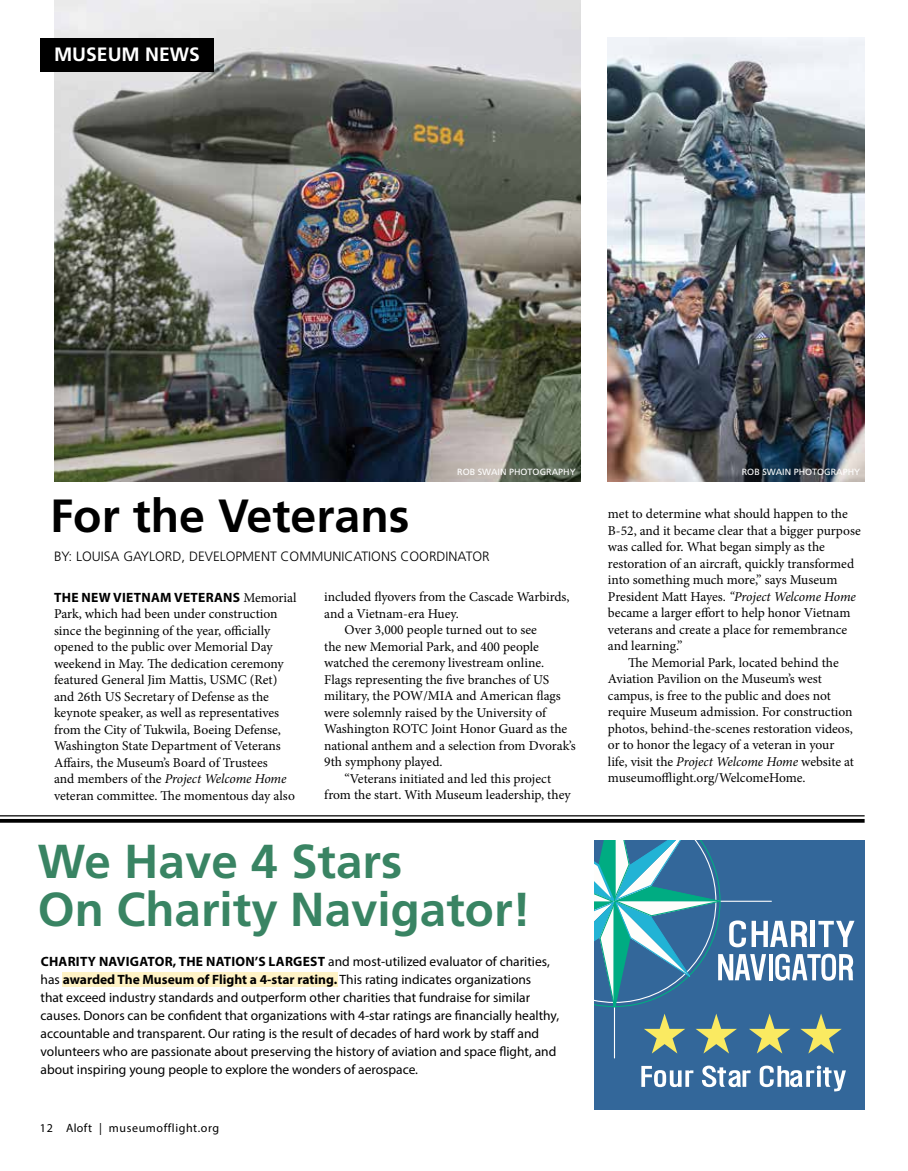
<style>
.page{position:relative;width:908px;height:1171px;background:#fff}
.page>*{position:absolute;margin:0;border:0;box-sizing:border-box;transform-origin:0 0}
.t1{font:700 47.55px/47.5px "Frutiger LT Std";color:#398463}
.t2{font:700 46.5px "Frutiger LT Std";color:#000}
.t3{font:700 19.35px "Frutiger LT Std";color:#fff}
.t4{font:13.5px/16.5px "Minion Pro";letter-spacing:-.005em;color:#000}
.t5{font:13.5px/18px "Myriad Pro";color:#000}
.t6{font:300 13.5px "Frutiger LT Std";color:#000}
.t7{font:700 13.5px "Myriad Pro";letter-spacing:.02em;color:#000}
.t8{font:12px "Myriad Pro";letter-spacing:.05em;color:#000}
.t9{font:9px "Frutiger LT Std";color:#fff}
.s1{font-family:"Minion Pro";font-weight:400}
.s2{font-style:italic}
.s3{font-weight:700}
</style>
<div class="page">
<div style="left:62px;top:972px;width:276px;height:15px;background:#fff3c5"></div>
<hr style="left:0;top:819px;width:864px;height:3px;background:#000">
<hr style="left:0;top:815px;width:864px;height:1px;background:#000">
<img style="left:54px;top:0;width:526px;height:482px">
<img style="left:608px;top:38px;width:256px;height:444px">
<div style="left:40px;top:38px;width:173px;height:33px;background:#000"></div>
<svg style="left:594px;top:840px;width:270px;height:270px;background:#5083a6"></svg>
<h3 class="t3" style="left:54px;top:43px;width:147px">MUSEUM NEWS</h3>
<p class="t9" style="left:457px;top:467px;width:120px">ROB SWAIN PHOTOGRAPHY</p>
<p class="t9" style="left:741px;top:467px;width:120px">ROB SWAIN PHOTOGRAPHY</p>
<h2 class="t2" style="left:50px;top:488px;width:361px">For the Veterans</h2>
<p class="t6" style="left:54px;top:548px;width:437px">BY: LOUISA GAYLORD, DEVELOPMENT COMMUNICATIONS COORDINATOR</p>
<p class="t7" style="left:54px;top:588px;width:244px">THE NEW VIETNAM VETERANS <span class="s1">Memorial</span></p>
<p class="t4" style="left:54px;top:605px;width:242px">Park, which had been under construction since the beginning of the year, officially opened to the public over Memorial Day weekend in May. The dedication ceremony featured General Jim Mattis, USMC (Ret) and 26th US Secretary of Defense as the keynote speaker, as well as representatives from the City of Tukwila, Boeing Defense, Washington State Department of Veterans Affairs, the Museum’s Board of Trustees<br>and members of the <span class="s2">Project Welcome Home </span>veteran committee. The momentous day also</p>
<p class="t4" style="left:324px;top:589px;width:247px">included flyovers from the Cascade Warbirds,</p>
<p class="t4" style="left:324px;top:605px;width:136px">and a Vietnam-era Huey.</p>
<p class="t4" style="left:344px;top:622px;width:194px">Over 3,000 people turned out to see</p>
<p class="t4" style="left:324px;top:638px;width:216px">the new Memorial Park, and 400 people</p>
<p class="t4" style="left:324px;top:655px;width:221px">watched the ceremony livestream online.</p>
<p class="t4" style="left:324px;top:671px;width:226px">Flags representing the five branches of US</p>
<p class="t4" style="left:324px;top:688px;width:238px">military, the POW/MIA and American flags</p>
<p class="t4" style="left:324px;top:704px;width:223px">were solemnly raised by the University of</p>
<p class="t4" style="left:324px;top:721px;width:244px">Washington ROTC Joint Honor Guard as the</p>
<p class="t4" style="left:324px;top:737px;width:253px">national anthem and a selection from Dvorak’s</p>
<p class="t4" style="left:324px;top:754px;width:120px">9th symphony played.</p>
<p class="t4" style="left:344px;top:770px;width:208px">“Veterans initiated and led this project</p>
<p class="t4" style="left:324px;top:787px;width:248px">from the start. With Museum leadership, they</p>
<h1 class="t1" style="left:38px;top:838px;width:495px">We Have 4 Stars<br>On Charity Navigator!</h1>
<p class="t5" style="left:41px;top:952px;width:520px"><span class="s3">CHARITY NAVIGATOR, THE NATION’S LARGEST</span> and most-utilized evaluator of charities, has <span class="s3">awarded The Museum of Flight a 4-star rating.</span> This rating indicates organizations<br>that exceed industry standards and outperform other charities that fundraise for similar causes. Donors can be confident that organizations with 4-star ratings are financially healthy, accountable and transparent. Our rating is the result of decades of hard work by staff and volunteers who are passionate about preserving the history of aviation and space flight, and about inspiring young people to explore the wonders of aerospace.</p>
<p class="t8" style="left:40px;top:1120px;width:181px">12 Aloft | museumofflight.org</p>
<p class="t4" style="left:607px;top:505px;width:241px">met to determine what should happen to the</p>
<p class="t4" style="left:607px;top:522px;width:254px">B-52, and it became clear that a bigger purpose</p>
<p class="t4" style="left:607px;top:538px;width:218px">was called for. What began simply as the</p>
<p class="t4" style="left:607px;top:555px;width:248px">restoration of an aircraft, quickly transformed</p>
<p class="t4" style="left:607px;top:571px;width:231px">into something much more,” says Museum</p>
<p class="t4" style="left:607px;top:588px;width:249px">President Matt Hayes. <span class="s2">“Project Welcome Home</span></p>
<p class="t4" style="left:607px;top:604px;width:244px">became a larger effort to help honor Vietnam</p>
<p class="t4" style="left:607px;top:621px;width:241px">veterans and create a place for remembrance</p>
<p class="t4" style="left:607px;top:637px;width:76px">and learning.”</p>
<p class="t4" style="left:628px;top:654px;width:212px">The Memorial Park, located behind the</p>
<p class="t4" style="left:607px;top:670px;width:215px">Aviation Pavilion on the Museum’s west</p>
<p class="t4" style="left:607px;top:687px;width:224px">campus, is free to the public and does not</p>
<p class="t4" style="left:607px;top:703px;width:246px">require Museum admission. For construction</p>
<p class="t4" style="left:607px;top:720px;width:246px">photos, behind-the-scenes restoration videos,</p>
<p class="t4" style="left:607px;top:736px;width:228px">or to honor the legacy of a veteran in your</p>
<p class="t4" style="left:607px;top:753px;width:247px">life, visit the <span class="s2">Project Welcome Home</span> website at</p>
<p class="t4" style="left:607px;top:769px;width:199px">museumofflight.org/WelcomeHome.</p>
</div>
